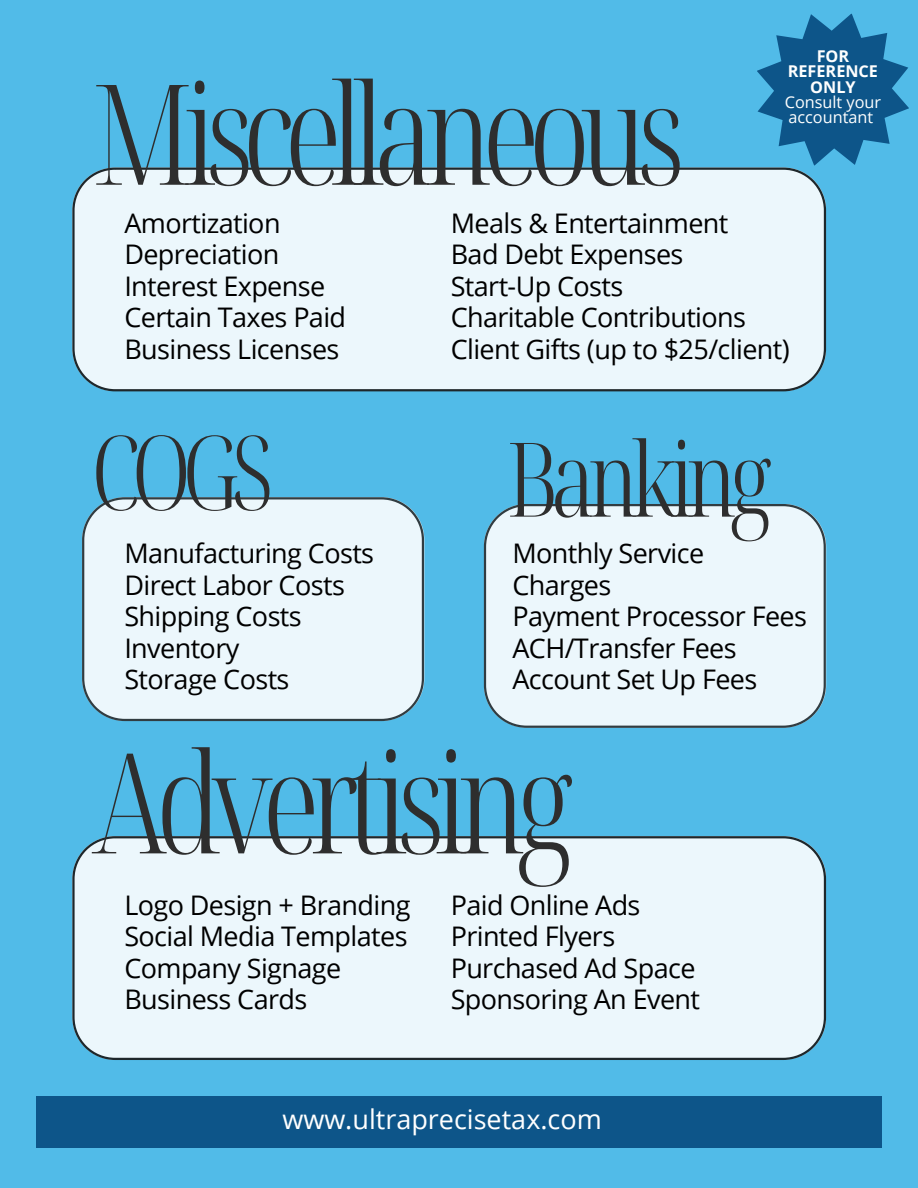
<style>
.page{position:relative;width:918px;height:1188px;background:#51bbe8}
.page>*{position:absolute;margin:0;border:0;box-sizing:border-box;transform-origin:0 0}
.t1{font:300 extra-condensed 139.65px "Noto Serif Display";letter-spacing:-.075em;color:#2e2e2e}
.t2{font:300 extra-condensed 103.2px "Noto Serif Display";letter-spacing:-.075em;color:#2e2e2e}
.t3{font:27px/31.5px "Open Sans";letter-spacing:-.02em;color:#000}
.t4{font:27px "Open Sans";color:#fff}
.t5{font:16.2px/15.1px "Open Sans";color:#fff}
.t6{font:700 16.2px/15.1px "Open Sans";color:#fff;text-align:center}
</style>
<div class="page">
<div style="left:36px;top:1096px;width:846px;height:52px;background:#0d5589"></div>
<div style="left:72px;top:168px;width:754px;height:223px;background:#ecf7fc"></div>
<svg style="left:82px;top:497px;width:342px;height:224px;background:#ddebf1"></svg>
<svg style="left:484px;top:504px;width:342px;height:224px;background:#ddeaf0"></svg>
<div style="left:72px;top:836px;width:754px;height:224px;background:#ecf7fc"></div>
<svg style="left:757px;top:13px;width:152px;height:153px"></svg>
<h1 class="t1" style="left:92px;top:36px;width:594px">Miscellaneous</h1>
<p class="t6" style="left:788px;top:48px;width:92px">FOR<br>REFERENCE<br>ONLY</p>
<p class="t5" style="left:785px;top:94px;width:98px">Consult your accountant</p>
<p class="t3" style="left:124px;top:207px;width:223px">Amortization<br>Depreciation<br>Interest Expense<br>Certain Taxes Paid<br>Business Licenses</p>
<h2 class="t2" style="left:92px;top:400px;width:183px">COGS</h2>
<p class="t3" style="left:124px;top:537px;width:251px">Manufacturing Costs<br>Direct Labor Costs<br>Shipping Costs<br>Inventory<br>Storage Costs</p>
<p class="t3" style="left:451px;top:207px;width:341px">Meals &amp; Entertainment<br>Bad Debt Expenses<br>Start-Up Costs<br>Charitable Contributions<br>Client Gifts (up to $25/client)</p>
<h2 class="t2" style="left:507px;top:406px;width:267px">Banking</h2>
<p class="t3" style="left:512px;top:537px;width:296px">Monthly Service<br>Charges<br>Payment Processor Fees<br>ACH/Transfer Fees<br>Account Set Up Fees</p>
<h1 class="t1" style="left:92px;top:704px;width:483px">Advertising</h1>
<p class="t3" style="left:124px;top:889px;width:288px">Logo Design + Branding<br>Social Media Templates<br>Company Signage<br>Business Cards</p>
<p class="t3" style="left:451px;top:889px;width:251px">Paid Online Ads<br>Printed Flyers<br>Purchased Ad Space<br>Sponsoring An Event</p>
<p class="t4" style="left:282px;top:1100px;width:321px">www.ultraprecisetax.com</p>
</div>
